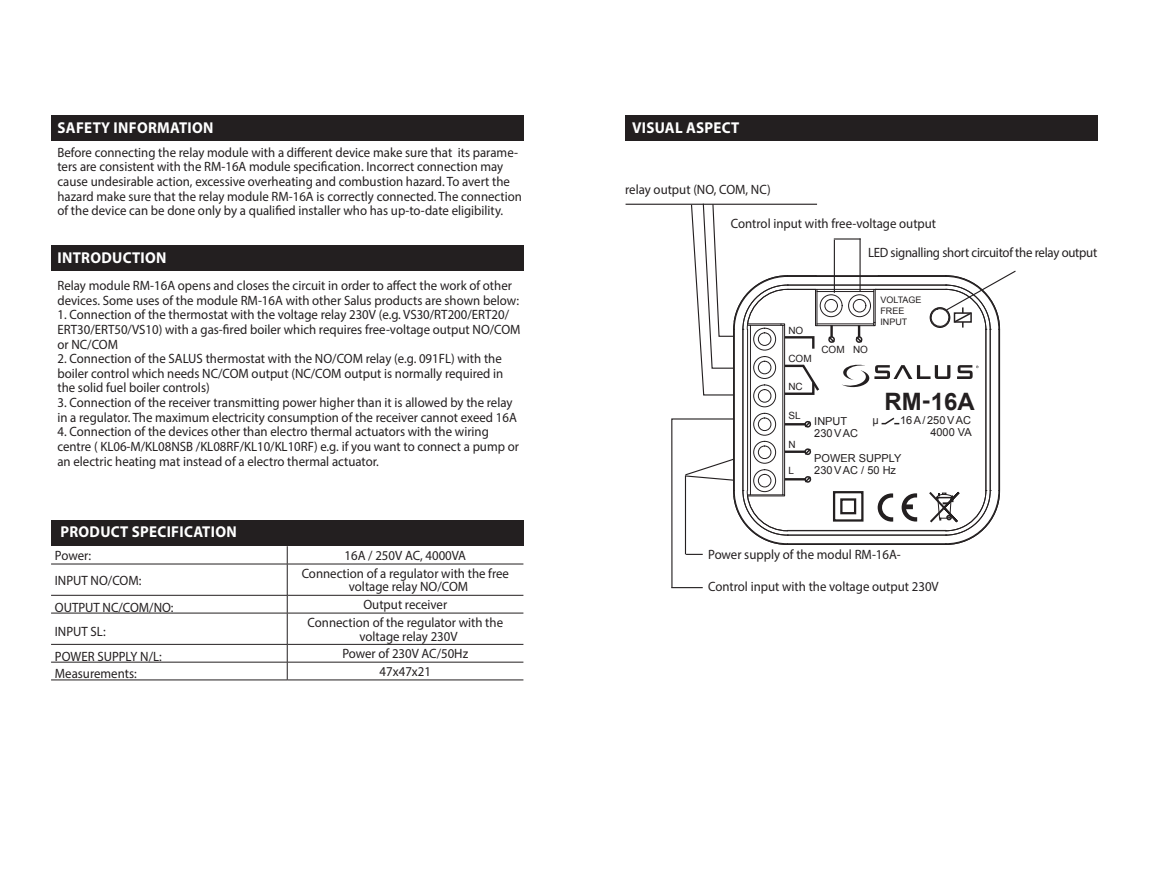
<style>
.page{position:relative;width:1149px;height:874px;background:#fff}
.page>*{position:absolute;margin:0;border:0;box-sizing:border-box;transform-origin:0 0}
.t1{font:700 23.85px "Arial";color:#231f20}
.t2{font:700 15.75px "Myriad Pro";letter-spacing:.02em;color:#fff;scale:.95 1}
.t3{font:13.5px/14.6px "Myriad Pro";color:#231f20;scale:.95 1}
.t4{font:13.5px "Myriad Pro";letter-spacing:-.02em;color:#231f20;scale:.95 1}
.t5{font:11.03px/11.9px "Arial";color:#231f20}
.t6{font:9.9px "Arial";color:#231f20}
.t7{font:9px/10.8px "Arial";color:#231f20}
</style>
<div class="page">
<div style="left:51px;top:520px;width:472px;height:25px;background:#231f20"></div>
<div style="left:51px;top:115px;width:472px;height:25px;background:#231f20"></div>
<div style="left:625px;top:115px;width:472px;height:25px;background:#231f20"></div>
<hr style="left:625px;top:204px;width:191px;height:1px;background:#231f20">
<svg style="left:670px;top:203px;width:346px;height:386px"></svg>
<svg style="left:287px;top:546px;width:1px;height:17px"></svg>
<hr style="left:51px;top:563px;width:236px;height:1px;background:#231f20">
<hr style="left:287px;top:563px;width:236px;height:1px;background:#231f20">
<hr style="left:287px;top:564px;width:1px;height:31px;background:#231f20">
<hr style="left:51px;top:595px;width:236px;height:1px;background:#231f20">
<hr style="left:287px;top:595px;width:236px;height:1px;background:#231f20">
<svg style="left:287px;top:595px;width:1px;height:18px"></svg>
<hr style="left:51px;top:613px;width:236px;height:1px;background:#231f20">
<hr style="left:287px;top:613px;width:236px;height:1px;background:#231f20">
<hr style="left:287px;top:613px;width:1px;height:31px;background:#231f20">
<hr style="left:51px;top:644px;width:236px;height:1px;background:#231f20">
<hr style="left:287px;top:644px;width:236px;height:1px;background:#231f20">
<hr style="left:51px;top:662px;width:236px;height:1px;background:#231f20">
<hr style="left:287px;top:662px;width:236px;height:1px;background:#231f20">
<svg style="left:287px;top:644px;width:1px;height:35px"></svg>
<hr style="left:51px;top:679px;width:236px;height:1px;background:#231f20">
<hr style="left:287px;top:679px;width:236px;height:1px;background:#231f20">
<div style="left:51px;top:245px;width:472px;height:26px;background:#231f20"></div>
<p class="t2" style="left:58px;top:117px;width:165px">SAFETY INFORMATION</p>
<p class="t2" style="left:632px;top:117px;width:114px">VISUAL ASPECT</p>
<p class="t3" style="left:57px;top:145px;width:490px">Before connecting the relay module with a different device make sure that its parame&shy;ters are consistent with the RM-16A module specification. Incorrect connection may cause undesirable action, excessive overheating and combustion hazard. To avert the hazard make sure that the relay module RM-16A is correctly connected. The connection of the device can be done only by a qualified installer who has up-to-date eligibility.</p>
<p class="t2" style="left:58px;top:248px;width:116px">INTRODUCTION</p>
<p class="t3" style="left:57px;top:278px;width:487px">Relay module RM-16A opens and closes the circuit in order to affect the work of other devices. Some uses of the module RM-16A with other Salus products are shown below:</p>
<p class="t3" style="left:57px;top:307px;width:489px">1. Connection of the thermostat with the voltage relay 230V (e.g. VS30/RT200/ERT20/<br>ERT30/ERT50/VS10) with a gas-fired boiler which requires free-voltage output NO/COM or NC/COM</p>
<p class="t3" style="left:57px;top:351px;width:471px;text-align:justify">2. Connection of the SALUS thermostat with the NO/COM relay (e.g. 091FL) with the boiler control which needs NC/COM output (NC/COM output is normally required in the solid fuel boiler controls)</p>
<p class="t3" style="left:57px;top:395px;width:485px">3. Connection of the receiver transmitting power higher than it is allowed by the relay in a regulator. The maximum electricity consumption of the receiver cannot exeed 16A</p>
<p class="t3" style="left:57px;top:424px;width:487px">4. Connection of the devices other than electro thermal actuators with the wiring centre ( KL06-M/KL08NSB /KL08RF/KL10/KL10RF) e.g. if you want to connect a pump or an electric heating mat instead of a electro thermal actuator.</p>
<p class="t2" style="left:60px;top:522px;width:187px">PRODUCT SPECIFICATION</p>
<p class="t3" style="left:55px;top:548px;width:40px">Power:</p>
<p class="t3" style="left:344px;top:548px;width:129px">16A / 250V AC, 4000VA</p>
<p class="t3" style="left:55px;top:573px;width:92px">INPUT NO/COM:</p>
<p class="t3" style="left:301px;top:566px;width:220px;line-height:13.5px;text-align:center">Connection of a regulator with the free voltage relay NO/COM</p>
<p class="t3" style="left:55px;top:599px;width:126px">OUTPUT NC/COM/NO:</p>
<p class="t3" style="left:363px;top:597px;width:90px">Output receiver</p>
<p class="t3" style="left:55px;top:624px;width:55px">INPUT SL:</p>
<p class="t3" style="left:307px;top:615px;width:207px;line-height:13.5px;text-align:center">Connection of the regulator with the voltage relay 230V</p>
<p class="t3" style="left:55px;top:648px;width:114px">POWER SUPPLY N/L:</p>
<p class="t3" style="left:342px;top:646px;width:134px">Power of 230V AC/50Hz</p>
<p class="t3" style="left:55px;top:666px;width:88px">Measurements:</p>
<p class="t3" style="left:379px;top:664px;width:56px">47x47x21</p>
<p class="t3" style="left:625px;top:181px;width:154px">relay output (NO, COM, NC)</p>
<p class="t3" style="left:730px;top:216px;width:217px">Control input with free-voltage output</p>
<p class="t4" style="left:867px;top:244px;width:243px">LED signalling short circuitof the relay output</p>
<p class="t6" style="left:788px;top:324px;width:16px">NO</p>
<p class="t6" style="left:788px;top:352px;width:25px">COM</p>
<p class="t6" style="left:788px;top:380px;width:16px">NC</p>
<p class="t6" style="left:821px;top:343px;width:48px">COM NO</p>
<p class="t7" style="left:880px;top:294px;width:43px">VOLTAGE<br>FREE<br>INPUT</p>
<p class="t6" style="left:788px;top:409px;width:14px">SL</p>
<p class="t6" style="left:788px;top:438px;width:9px">N</p>
<p class="t6" style="left:788px;top:464px;width:7px">L</p>
<p class="t1" style="left:884px;top:386px;width:92px">RM-16A</p>
<p class="t5" style="left:872px;top:414px;width:8px">μ</p>
<p class="t5" style="left:899px;top:414px;width:73px;text-align:right">16A/250VAC<br>4000 VA</p>
<p class="t5" style="left:814px;top:415px;width:45px">INPUT<br>230VAC</p>
<p class="t5" style="left:814px;top:453px;width:89px">POWER SUPPLY<br>230VAC / 50 Hz</p>
<p class="t3" style="left:708px;top:547px;width:204px">Power supply of the modul RM-16A-</p>
<p class="t3" style="left:708px;top:579px;width:244px">Control input with the voltage output 230V</p>
</div>
